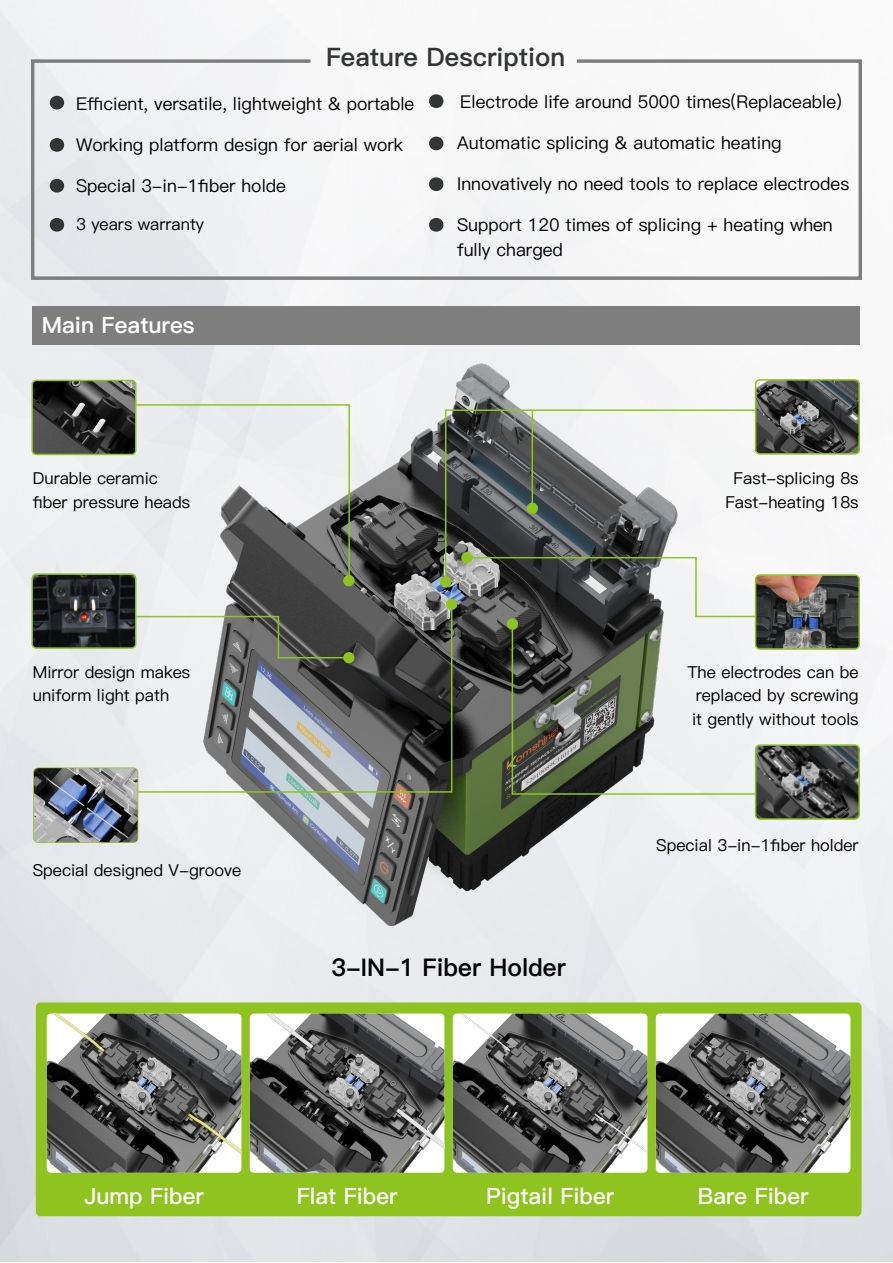
<style>
.page{position:relative;width:893px;height:1263px;background:#fff}
.page>*{position:absolute;margin:0;border:0;box-sizing:border-box;transform-origin:0 0}
.t1{font:25.5px "Ping Fang SC Heavy";color:#333535}
.t2{font:24.45px "Ping Fang SC Heavy";color:#000}
.t3{font:22.5px "Ping Fang SC Bold";color:#fff}
.t4{font:22.5px "Ping Fang SC Heavy";color:#fff}
.t5{font:17.7px/25.5px "Ping Fang SC Medium";color:#000}
.t6{font:16.5px/23.4px "Ping Fang SC Medium";color:#000}
</style>
<div class="page">
<img style="left:0;top:0;width:893px;height:1261px">
<svg style="left:29px;top:58px;width:835px;height:224px"></svg>
<svg style="left:50px;top:218px;width:14px;height:14px"></svg>
<svg style="left:50px;top:96px;width:14px;height:14px"></svg>
<svg style="left:50px;top:138px;width:14px;height:14px"></svg>
<img style="left:46px;top:345px;width:810px;height:610px">
<svg style="left:50px;top:179px;width:14px;height:14px"></svg>
<svg style="left:429px;top:218px;width:14px;height:14px"></svg>
<svg style="left:429px;top:94px;width:14px;height:14px"></svg>
<svg style="left:429px;top:137px;width:14px;height:13px"></svg>
<svg style="left:429px;top:177px;width:14px;height:14px"></svg>
<div style="left:33px;top:306px;width:827px;height:39px;background:#7e7e7f"></div>
<img style="left:758px;top:577px;width:99px;height:70px">
<img style="left:34px;top:576px;width:100px;height:70px">
<img style="left:758px;top:747px;width:99px;height:70px">
<img style="left:758px;top:382px;width:99px;height:70px">
<img style="left:32px;top:380px;width:104px;height:72px">
<svg style="left:137px;top:602px;width:307px;height:191px"></svg>
<svg style="left:134px;top:615px;width:217px;height:44px"></svg>
<div style="left:343px;top:652px;width:11px;height:11px;background:#8fc31f;border-radius:50%"></div>
<svg style="left:134px;top:403px;width:217px;height:177px"></svg>
<div style="left:343px;top:575px;width:11px;height:11px;background:#8fc31f;border-radius:50%"></div>
<div style="left:36px;top:1002px;width:825px;height:214px;background:#8fc31f;border-radius:5px"></div>
<div style="left:440px;top:576px;width:11px;height:12px;background:#8fc31f;border-radius:50%"></div>
<div style="left:31px;top:573px;width:106px;height:76px;border:2px solid #8fc31f;border-radius:4px"></div>
<div style="left:33px;top:767px;width:105px;height:76px;border:2px solid #8fc31f;border-radius:4px"></div>
<div style="left:755px;top:574px;width:105px;height:76px;border:2px solid #8fc31f;border-radius:4px"></div>
<div style="left:755px;top:379px;width:105px;height:76px;border:2px solid #8fc31f;border-radius:4px"></div>
<div style="left:755px;top:744px;width:105px;height:76px;border:2px solid #8fc31f;border-radius:4px"></div>
<img style="left:34px;top:768px;width:104px;height:74px">
<div style="left:31px;top:380px;width:106px;height:75px;border:2px solid #8fc31f;border-radius:4px"></div>
<svg style="left:444px;top:409px;width:313px;height:386px"></svg>
<img style="left:47px;top:1013px;width:194px;height:160px">
<img style="left:453px;top:1013px;width:195px;height:160px">
<img style="left:250px;top:1013px;width:194px;height:160px">
<img style="left:656px;top:1013px;width:195px;height:160px">
<h1 class="t1" style="left:326px;top:42px;width:241px">Feature Description</h1>
<p class="t5" style="left:76px;top:91px;width:340px">Efficient, versatile, lightweight &amp; portable</p>
<p class="t5" style="left:76px;top:132px;width:329px">Working platform design for aerial work</p>
<p class="t5" style="left:76px;top:174px;width:211px">Special 3-in-1fiber holde</p>
<p class="t6" style="left:76px;top:212px;width:130px">3 years warranty</p>
<p class="t4" style="left:42px;top:311px;width:154px">Main Features</p>
<p class="t5" style="left:460px;top:89px;width:383px">Electrode life around 5000 times(Replaceable)</p>
<p class="t5" style="left:457px;top:130px;width:326px">Automatic splicing &amp; automatic heating</p>
<p class="t5" style="left:457px;top:171px;width:394px">Innovatively no need tools to replace electrodes</p>
<p class="t5" style="left:457px;top:212px;width:377px">Support 120 times of splicing + heating when fully charged</p>
<p class="t6" style="left:33px;top:467px;width:159px">Durable ceramic fiber pressure heads</p>
<p class="t6" style="left:725px;top:467px;width:135px;text-align:center">Fast-splicing 8s<br>Fast-heating 18s</p>
<p class="t6" style="left:33px;top:661px;width:159px">Mirror design makes uniform light path</p>
<p class="t6" style="left:33px;top:858px;width:210px">Special designed V-groove</p>
<p class="t6" style="left:687px;top:661px;width:173px;text-align:justify">The electrodes can be replaced by screwing it gently without tools</p>
<p class="t6" style="left:656px;top:833px;width:204px">Special 3-in-1fiber holder</p>
<h2 class="t2" style="left:331px;top:953px;width:236px">3-IN-1 Fiber Holder</h2>
<p class="t3" style="left:84px;top:1183px;width:121px">Jump Fiber</p>
<p class="t3" style="left:297px;top:1183px;width:102px">Flat Fiber</p>
<p class="t3" style="left:486px;top:1183px;width:130px">Pigtail Fiber</p>
<p class="t3" style="left:698px;top:1183px;width:112px">Bare Fiber</p>
</div>
